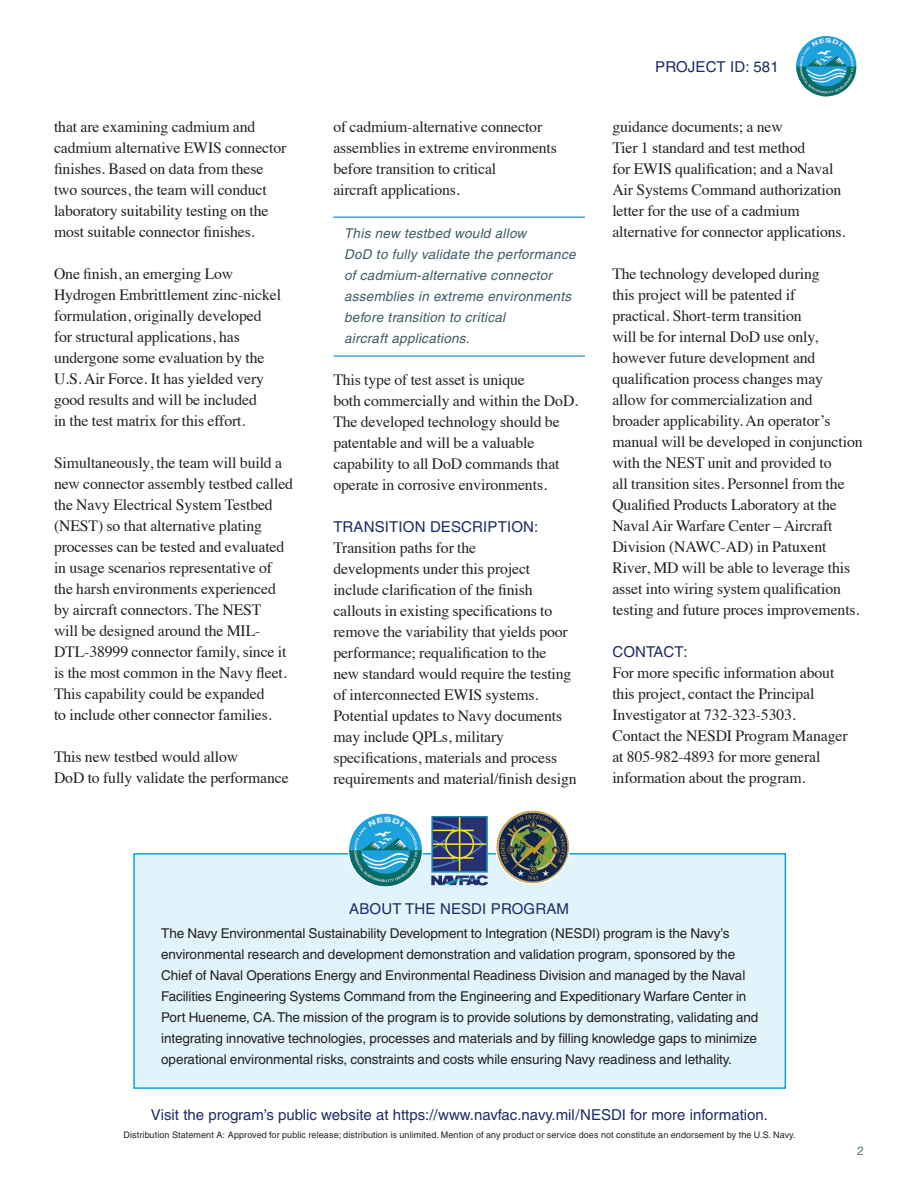
<style>
.page{position:relative;width:918px;height:1188px;background:#fff}
.page>*{position:absolute;margin:0;border:0;box-sizing:border-box;transform-origin:0 0}
.t1{font:15.75px/21px "Times";letter-spacing:-.01em;color:#231f20}
.t2{font:15px "Helvetica";color:#1e2b67}
.t3{font:13.5px/21px "Helvetica";letter-spacing:-.01em;color:#231f20}
.t4{font:italic 13.5px/21px "Helvetica";letter-spacing:.02em;color:#3e5c65}
.t5{font:12px "Helvetica";color:#567882}
.t6{font:9px "Helvetica";letter-spacing:.01em;color:#231f20}
</style>
<div class="page">
<img style="left:796px;top:36px;width:61px;height:61px">
<hr style="left:333px;top:216px;width:252px;height:2px;background:#46a5d7">
<hr style="left:333px;top:355px;width:252px;height:2px;background:#46a5d7">
<div style="left:133px;top:853px;width:653px;height:236px;background:#e1f4fc;border:2px solid #10a1dc"></div>
<img style="left:496px;top:810px;width:74px;height:74px;border-radius:37px">
<div style="left:495px;top:810px;width:75px;height:74px;border:1px solid #fff;border-radius:50%"></div>
<img style="left:349px;top:813px;width:73px;height:74px;border-radius:37px">
<div style="left:348px;top:813px;width:75px;height:74px;border:1px solid #fff;border-radius:50%"></div>
<img style="left:432px;top:817px;width:55px;height:69px">
<div style="left:430px;top:815px;width:59px;height:73px;border:1px solid #fff"></div>
<p class="t1" style="left:54px;top:115px;width:234px">that are examining cadmium and cadmium alternative EWIS connector finishes. Based on data from these two sources, the team will conduct laboratory suitability testing on the most suitable connector finishes.</p>
<p class="t1" style="left:54px;top:262px;width:229px">One finish, an emerging Low Hydrogen Embrittlement zinc-nickel formulation, originally developed for structural applications, has undergone some evaluation by the U.S. Air Force. It has yielded very good results and will be included<br>in the test matrix for this effort.</p>
<p class="t1" style="left:54px;top:451px;width:241px">Simultaneously, the team will build a new connector assembly testbed called the Navy Electrical System Testbed (NEST) so that alternative plating processes can be tested and evaluated in usage scenarios representative of the harsh environments experienced by aircraft connectors. The NEST<br>will be designed around the MIL-DTL-38999 connector family, since it is the most common in the Navy fleet.<br>This capability could be expanded<br>to include other connector families.</p>
<p class="t1" style="left:54px;top:745px;width:236px">This new testbed would allow<br>DoD to fully validate the performance</p>
<p class="t1" style="left:333px;top:115px;width:225px">of cadmium-alternative connector assemblies in extreme environments before transition to critical<br>aircraft applications.</p>
<p class="t4" style="left:344px;top:223px;width:233px">This new testbed would allow<br>DoD to fully validate the performance of cadmium-alternative connector assemblies in extreme environments before transition to critical<br>aircraft applications.</p>
<p class="t1" style="left:333px;top:368px;width:246px">This type of test asset is unique<br>both commercially and within the DoD.<br>The developed technology should be patentable and will be a valuable capability to all DoD commands that operate in corrosive environments.</p>
<p class="t2" style="left:333px;top:518px;width:206px">TRANSITION DESCRIPTION:</p>
<p class="t1" style="left:333px;top:536px;width:245px">Transition paths for the<br>developments under this project include clarification of the finish callouts in existing specifications to remove the variability that yields poor performance; requalification to the<br>new standard would require the testing of interconnected EWIS systems.<br>Potential updates to Navy documents may include QPLs, military specifications, materials and process requirements and material/finish design</p>
<p class="t2" style="left:655px;top:58px;width:125px">PROJECT ID: 581</p>
<p class="t1" style="left:612px;top:115px;width:235px">guidance documents; a new<br>Tier 1 standard and test method<br>for EWIS qualification; and a Naval Air Systems Command authorization letter for the use of a cadmium alternative for connector applications.</p>
<p class="t1" style="left:612px;top:262px;width:252px">The technology developed during<br>this project will be patented if<br>practical. Short-term transition<br>will be for internal DoD use only, however future development and qualification process changes may<br>allow for commercialization and broader applicability. An operator’s manual will be developed in conjunction with the NEST unit and provided to<br>all transition sites. Personnel from the Qualified Products Laboratory at the Naval Air Warfare Center – Aircraft Division (NAWC-AD) in Patuxent River, MD will be able to leverage this asset into wiring system qualification testing and future proces improvements.</p>
<p class="t2" style="left:612px;top:643px;width:77px">CONTACT:</p>
<p class="t1" style="left:612px;top:661px;width:237px">For more specific information about this project, contact the Principal Investigator at 732-323-5303.<br>Contact the NESDI Program Manager at 805-982-4893 for more general information about the program.</p>
<p class="t2" style="left:349px;top:900px;width:221px">ABOUT THE NESDI PROGRAM</p>
<p class="t3" style="left:161px;top:922px;width:599px">The Navy Environmental Sustainability Development to Integration (NESDI) program is the Navy’s environmental research and development demonstration and validation program, sponsored by the Chief of Naval Operations Energy and Environmental Readiness Division and managed by the Naval Facilities Engineering Systems Command from the Engineering and Expeditionary Warfare Center in Port Hueneme, CA. The mission of the program is to provide solutions by demonstrating, validating and integrating innovative technologies, processes and materials and by filling knowledge gaps to minimize operational environmental risks, constraints and costs while ensuring Navy readiness and lethality.</p>
<p class="t2" style="left:151px;top:1106px;width:619px">Visit the program’s public website at https://www.navfac.navy.mil/NESDI for more information.</p>
<p class="t6" style="left:123px;top:1129px;width:674px">Distribution Statement A: Approved for public release; distribution is unlimited. Mention of any product or service does not constitute an endorsement by the U.S. Navy.</p>
<p class="t5" style="left:857px;top:1144px;width:8px">2</p>
</div>
